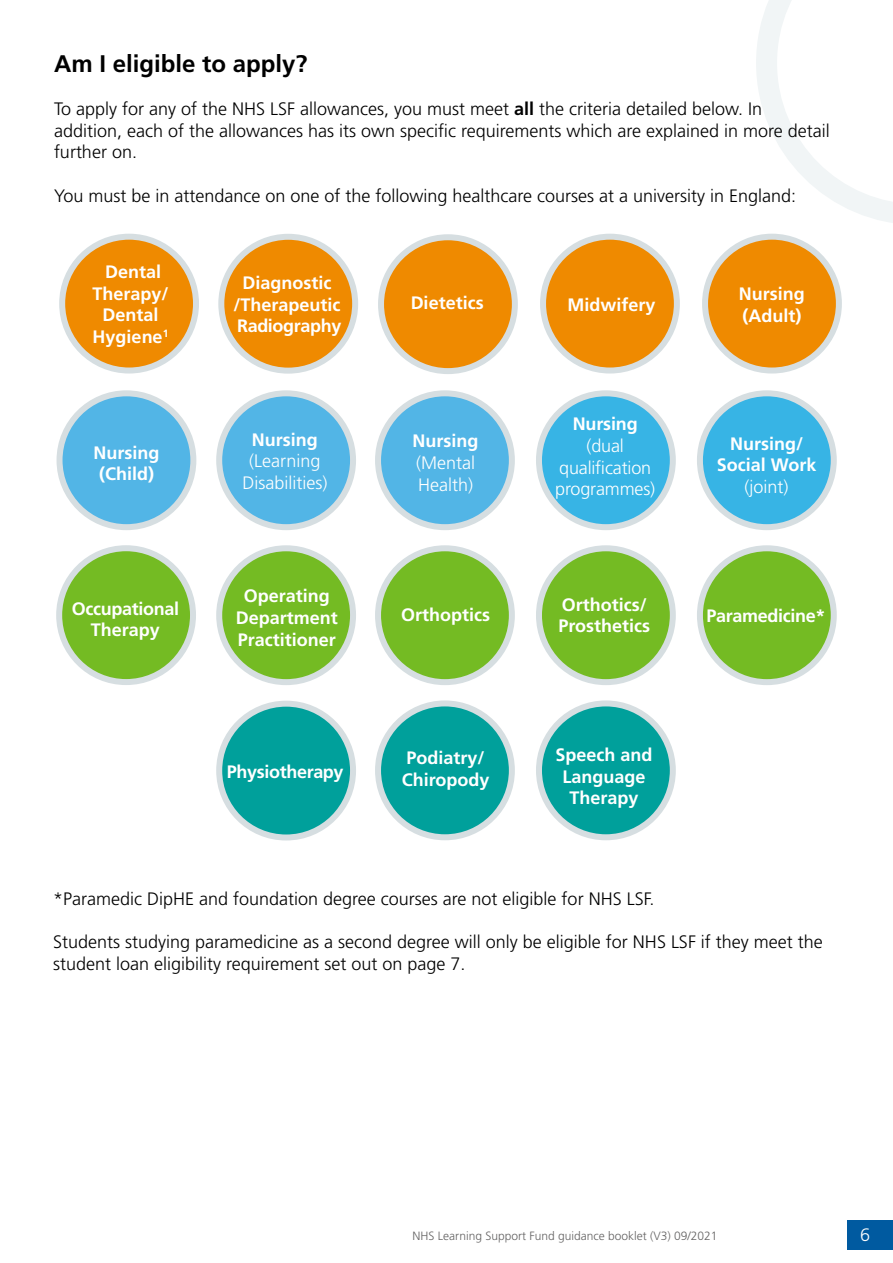
<style>
.page{position:relative;width:893px;height:1263px;background:#fff}
.page>*{position:absolute;margin:0;border:0;box-sizing:border-box;transform-origin:0 0}
.t1{font:700 24px "Frutiger LT Std";color:#000}
.t2{font:300 18px/21.6px "Frutiger LT Std";color:#000}
.t3{font:700 18px/21.6px "Frutiger LT Std";color:#fff;text-align:center}
.t4{font:300 18px/21.6px "Frutiger LT Std";color:#fff;text-align:center}
.t5{font:700 18px/21.6px "Frutiger LT Std";letter-spacing:-.02em;color:#fff;text-align:center}
.t6{font:300 12px "Frutiger LT Std";color:#646363}
.s1{font-weight:700}
.s2{font-weight:300}
</style>
<div class="page">
<div style="left:221px;top:237px;width:134px;height:134px;background:#ef8a00;border-radius:50%"></div>
<div style="left:543px;top:237px;width:134px;height:133px;background:#ef8a00;border-radius:50%"></div>
<div style="left:62px;top:237px;width:134px;height:133px;background:#ef8a00;border-radius:50%"></div>
<div style="left:848px;top:1220px;width:45px;height:29px;background:#005aa0"></div>
<svg style="left:756px;top:0;width:137px;height:223px"></svg>
<div style="left:381px;top:237px;width:134px;height:134px;background:#ef8a00;border-radius:50%"></div>
<div style="left:378px;top:234px;width:140px;height:140px;border:6px solid #d6dee1;border-radius:50%"></div>
<div style="left:218px;top:234px;width:140px;height:140px;border:6px solid #d6dee1;border-radius:50%"></div>
<div style="left:705px;top:237px;width:134px;height:133px;background:#ef8a00;border-radius:50%"></div>
<div style="left:702px;top:234px;width:140px;height:139px;border:6px solid #d6dee1;border-radius:50%"></div>
<div style="left:60px;top:393px;width:133px;height:134px;background:#52b5e6;border-radius:50%"></div>
<div style="left:57px;top:390px;width:139px;height:140px;border:6px solid #d6dee1;border-radius:50%"></div>
<div style="left:219px;top:393px;width:134px;height:134px;background:#52b5e6;border-radius:50%"></div>
<div style="left:216px;top:390px;width:140px;height:140px;border:6px solid #d6dee1;border-radius:50%"></div>
<div style="left:378px;top:393px;width:134px;height:134px;background:#52b5e6;border-radius:50%"></div>
<div style="left:375px;top:390px;width:140px;height:140px;border:6px solid #d6dee1;border-radius:50%"></div>
<div style="left:539px;top:393px;width:134px;height:134px;background:#37b4e5;border-radius:50%"></div>
<div style="left:536px;top:390px;width:140px;height:140px;border:6px solid #d6dee1;border-radius:50%"></div>
<div style="left:700px;top:393px;width:134px;height:134px;background:#37b4e5;border-radius:50%"></div>
<div style="left:697px;top:390px;width:140px;height:140px;border:6px solid #d6dee1;border-radius:50%"></div>
<div style="left:540px;top:234px;width:140px;height:139px;border:6px solid #d6dee1;border-radius:50%"></div>
<div style="left:59px;top:548px;width:134px;height:134px;background:#74bb23;border-radius:50%"></div>
<div style="left:56px;top:545px;width:140px;height:140px;border:6px solid #d6dee1;border-radius:50%"></div>
<div style="left:219px;top:548px;width:134px;height:134px;background:#74bb23;border-radius:50%"></div>
<div style="left:216px;top:545px;width:140px;height:140px;border:6px solid #d6dee1;border-radius:50%"></div>
<div style="left:378px;top:548px;width:134px;height:134px;background:#74bb23;border-radius:50%"></div>
<div style="left:375px;top:545px;width:140px;height:140px;border:6px solid #d6dee1;border-radius:50%"></div>
<div style="left:539px;top:548px;width:134px;height:134px;background:#74bb23;border-radius:50%"></div>
<div style="left:536px;top:545px;width:140px;height:140px;border:6px solid #d6dee1;border-radius:50%"></div>
<div style="left:700px;top:548px;width:134px;height:134px;background:#74bb23;border-radius:50%"></div>
<div style="left:697px;top:545px;width:140px;height:140px;border:6px solid #d6dee1;border-radius:50%"></div>
<div style="left:378px;top:703px;width:134px;height:134px;background:#00a09b;border-radius:50%"></div>
<div style="left:375px;top:700px;width:140px;height:140px;border:6px solid #d6dee1;border-radius:50%"></div>
<div style="left:539px;top:703px;width:134px;height:134px;background:#00a09b;border-radius:50%"></div>
<div style="left:536px;top:700px;width:140px;height:140px;border:6px solid #d6dee1;border-radius:50%"></div>
<div style="left:59px;top:234px;width:140px;height:139px;border:6px solid #d6dee1;border-radius:50%"></div>
<div style="left:219px;top:704px;width:134px;height:133px;background:#00a09b;border-radius:50%"></div>
<div style="left:216px;top:701px;width:140px;height:139px;border:6px solid #d6dee1;border-radius:50%"></div>
<p class="t1" style="left:54px;top:50px;width:255px">Am I eligible to apply?</p>
<p class="t2" style="left:54px;top:99px;width:777px">To apply for any of the NHS LSF allowances, you must meet <span class="s1">all</span> the criteria detailed below. In addition, each of the allowances has its own specific requirements which are explained in more detail further on.</p>
<p class="t2" style="left:54px;top:185px;width:744px">You must be in attendance on one of the following healthcare courses at a university in England:</p>
<p class="t3" style="left:93px;top:261px;width:78px">Dental<br>Therapy/<br>Dental<br>Hygiene<sup>1</sup></p>
<p class="t3" style="left:233px;top:272px;width:110px">Diagnostic /Therapeutic<br>Radiography</p>
<p class="t3" style="left:411px;top:292px;width:75px">Dietetics</p>
<p class="t3" style="left:568px;top:294px;width:90px">Midwifery</p>
<p class="t3" style="left:739px;top:283px;width:67px;text-align:left">Nursing (Adult)</p>
<p class="t3" style="left:94px;top:442px;width:67px">Nursing (Child)</p>
<p class="t5" style="left:72px;top:598px;width:109px">Occupational<br>Therapy</p>
<p class="t4" style="left:242px;top:429px;width:86px"><span class="s1">Nursing </span>(Learning<br>Disabilities)</p>
<p class="t4" style="left:413px;top:431px;width:67px;text-align:left"><span class="s1">Nursing </span>(Mental<br>Health)</p>
<p class="t3" style="left:236px;top:585px;width:104px">Operating<br>Department<br>Practitioner</p>
<p class="t5" style="left:227px;top:761px;width:118px">Physiotherapy</p>
<p class="t3" style="left:401px;top:604px;width:90px">Orthoptics</p>
<p class="t3" style="left:406px;top:747px;width:80px">Podiatry/</p>
<p class="t3" style="left:402px;top:769px;width:89px">Chiropody</p>
<p class="t3" style="left:573px;top:413px;width:66px">Nursing</p>
<p class="t4" style="left:555px;top:435px;width:101px">(dual qualification programmes)</p>
<p class="t3" style="left:717px;top:433px;width:101px">Nursing/<br>Social Work <span class="s2">(joint)</span></p>
<p class="t3" style="left:562px;top:594px;width:86px">Orthotics/</p>
<p class="t3" style="left:558px;top:615px;width:93px">Prosthetics</p>
<p class="t3" style="left:556px;top:744px;width:99px">Speech and<br>Language<br>Therapy</p>
<p class="t5" style="left:707px;top:605px;width:120px">Paramedicine*</p>
<p class="t2" style="left:53px;top:888px;width:603px">*Paramedic DipHE and foundation degree courses are not eligible for NHS LSF.</p>
<p class="t2" style="left:53px;top:931px;width:771px">Students studying paramedicine as a second degree will only be eligible for NHS LSF if they meet the student loan eligibility requirement set out on page 7.</p>
<p class="t6" style="left:412px;top:1229px;width:307px">NHS Learning Support Fund guidance booklet (V3) 09/2021</p>
<p class="t4" style="left:860px;top:1224px;width:12px">6</p>
</div>
